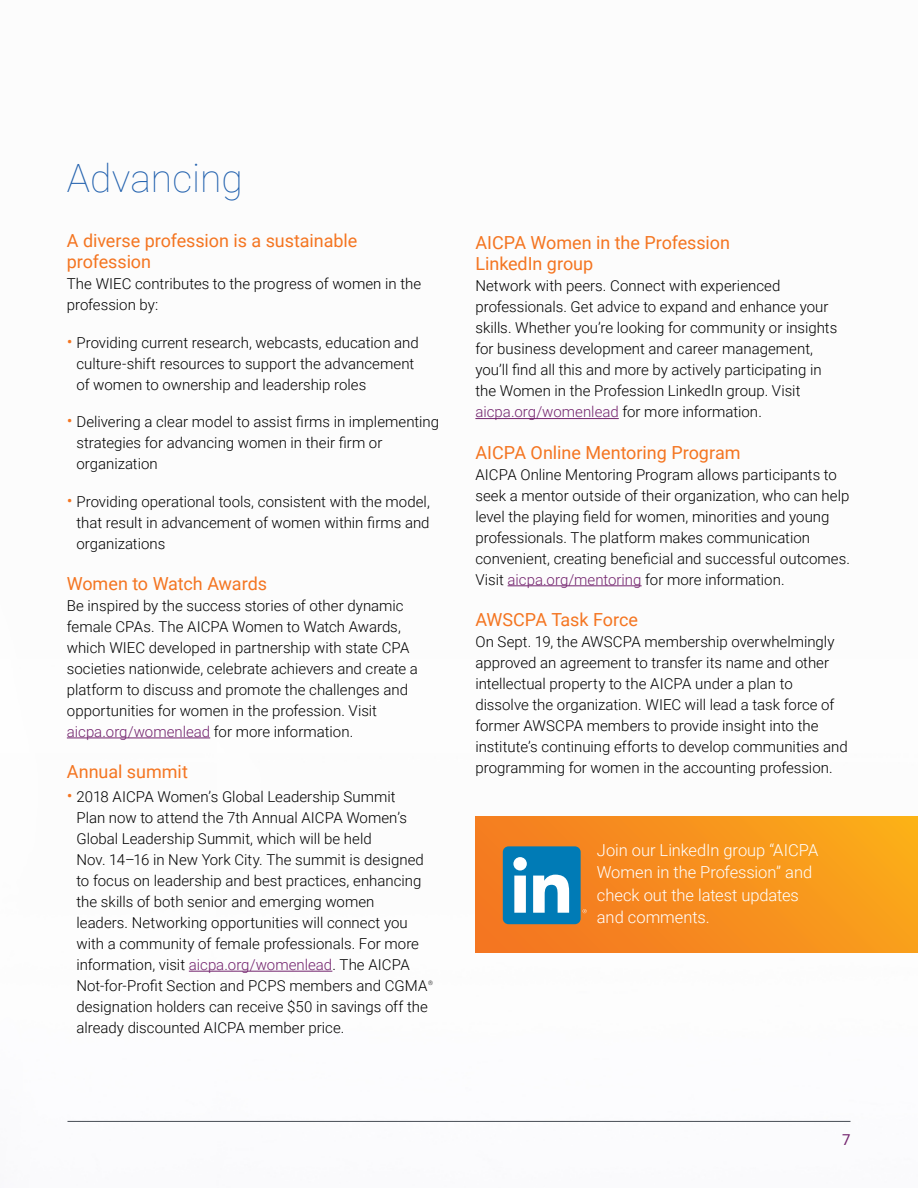
<style>
.page{position:relative;width:918px;height:1188px;background:#fff}
.page>*{position:absolute;margin:0;border:0;box-sizing:border-box;transform-origin:0 0}
.t1{font:100 39px "Roboto";color:#2261ae}
.t2{font:18px/21px "Roboto";letter-spacing:-.005em;color:#f47521}
.t3{font:300 16.5px/22.5px "Roboto";letter-spacing:-.005em;color:#fff}
.t4{font:300 15px/21px "Roboto";color:#000}
.t5{font:15px "Roboto";color:#72226d}
.t6{font:300 6.15px "Roboto";color:#000}
.s1{font-size:18px;color:#f47521}
.s2{color:#72226d}
</style>
<div class="page">
<hr style="left:67px;top:738px;width:143px;height:1px;background:#72226d">
<hr style="left:189px;top:971px;width:143px;height:1px;background:#72226d">
<hr style="left:475px;top:418px;width:144px;height:1px;background:#72226d">
<hr style="left:508px;top:585px;width:134px;height:1px;background:#72226d">
<hr style="left:68px;top:1121px;width:782px;height:1px;background:#474c55">
<div style="left:475px;top:816px;width:443px;height:137px;background:linear-gradient(to right,#f37622,#fba71a)"></div>
<div style="left:503px;top:846px;width:78px;height:78px;background:#007bb6;border-radius:6px"></div>
<svg style="left:513px;top:857px;width:14px;height:56px"></svg>
<svg style="left:533px;top:875px;width:36px;height:38px"></svg>
<svg style="left:583px;top:909px;width:4px;height:4px"></svg>
<h1 class="t1" style="left:67px;top:151px;width:178px">Advancing</h1>
<p class="t2" style="left:67px;top:230px;width:292px">A diverse profession is a sustainable profession</p>
<p class="t4" style="left:67px;top:273px;width:356px">The WIEC contributes to the progress of women in the profession by:</p>
<p class="t4" style="left:76px;top:331px;width:344px;text-indent:-10px"><span class="s1">•</span> Providing current research, webcasts, education and culture-shift resources to support the advancement of women to ownership and leadership roles</p>
<p class="t4" style="left:76px;top:411px;width:364px;text-indent:-10px"><span class="s1">•</span> Delivering a clear model to assist firms in implementing strategies for advancing women in their firm or organization</p>
<p class="t4" style="left:76px;top:490px;width:355px;text-align:justify;text-indent:-10px"><span class="s1">•</span> Providing operational tools, consistent with the model, that result in advancement of women within firms and organizations</p>
<p class="t2" style="left:67px;top:572px;width:202px">Women to Watch Awards</p>
<p class="t4" style="left:67px;top:594px;width:353px">Be inspired by the success stories of other dynamic female CPAs. The AICPA Women to Watch Awards, which WIEC developed in partnership with state CPA societies nationwide, celebrate achievers and create a platform to discuss and promote the challenges and opportunities for women in the profession. Visit <span class="s2">aicpa.org/womenlead</span> for more information.</p>
<p class="t2" style="left:67px;top:761px;width:123px">Annual summit</p>
<p class="t4" style="left:76px;top:786px;width:353px;text-indent:-10px"><span class="s1">•</span> 2018 AICPA Women’s Global Leadership Summit Plan now to attend the 7th Annual AICPA Women’s Global Leadership Summit, which will be held<br>Nov. 14–16 in New York City. The summit is designed to focus on leadership and best practices, enhancing the skills of both senior and emerging women leaders. Networking opportunities will connect you with a community of female professionals. For more information, visit <span class="s2">aicpa.org/womenlead</span>. The AICPA Not-for-Profit Section and PCPS members and CGMA</p>
<p class="t6" style="left:428px;top:978px;width:6px">®</p>
<p class="t4" style="left:77px;top:996px;width:353px">designation holders can receive $50 in savings off the already discounted AICPA member price.</p>
<p class="t2" style="left:475px;top:232px;width:256px">AICPA Women in the Profession<br>LinkedIn group</p>
<p class="t4" style="left:475px;top:275px;width:363px">Network with peers. Connect with experienced professionals. Get advice to expand and enhance your skills. Whether you’re looking for community or insights for business development and career management, you’ll find all this and more by actively participating in the Women in the Profession LinkedIn group. Visit <span class="s2">aicpa.org/womenlead</span> for more information.</p>
<p class="t2" style="left:475px;top:441px;width:267px">AICPA Online Mentoring Program</p>
<p class="t4" style="left:475px;top:463px;width:376px">AICPA Online Mentoring Program allows participants to seek a mentor outside of their organization, who can help level the playing field for women, minorities and young professionals. The platform makes communication convenient, creating beneficial and successful outcomes.<br>Visit <span class="s2">aicpa.org/mentoring</span> for more information.</p>
<p class="t2" style="left:475px;top:608px;width:164px">AWSCPA Task Force</p>
<p class="t4" style="left:475px;top:631px;width:374px">On Sept. 19, the AWSCPA membership overwhelmingly approved an agreement to transfer its name and other intellectual property to the AICPA under a plan to dissolve the organization. WIEC will lead a task force of former AWSCPA members to provide insight into the institute’s continuing efforts to develop communities and programming for women in the accounting profession.</p>
<p class="t3" style="left:597px;top:838px;width:223px">Join our LinkedIn group “AICPA<br>Women in the Profession” and check out the latest updates and comments.</p>
<p class="t5" style="left:842px;top:1129px;width:10px">7</p>
</div>
